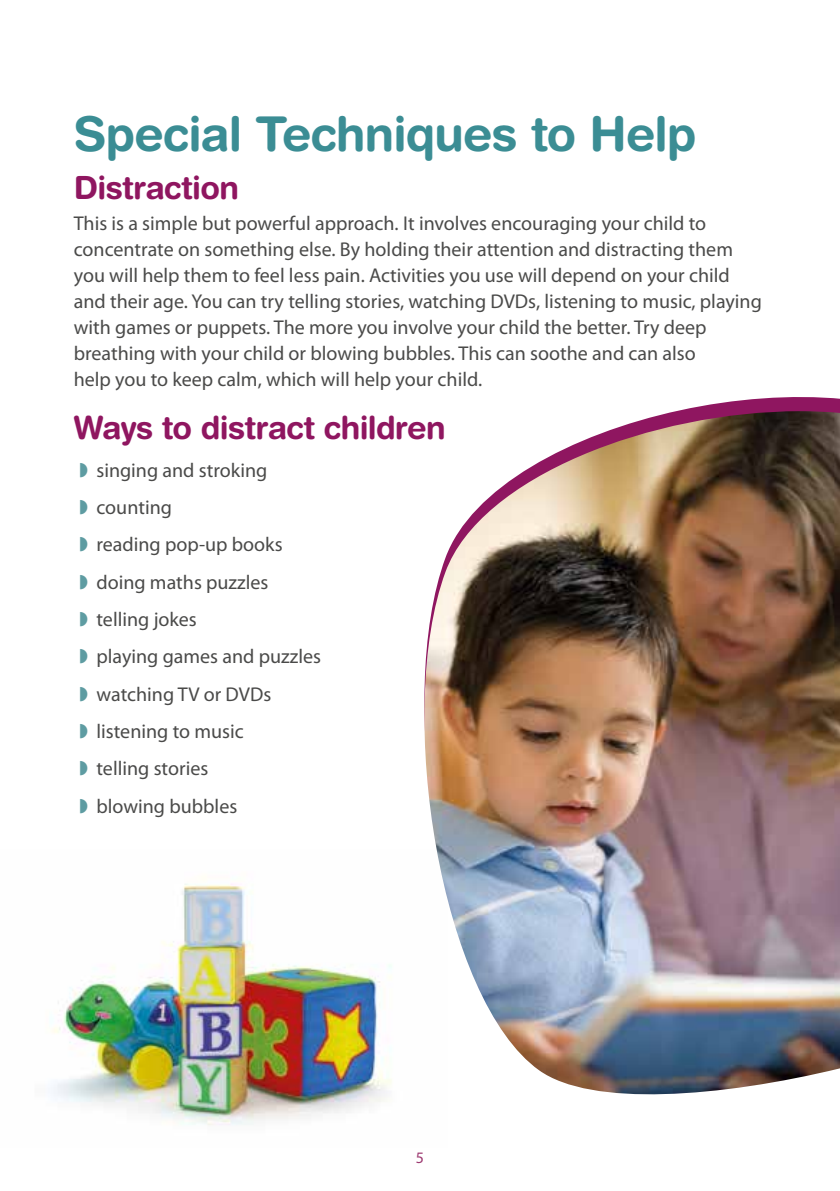
<style>
.page{position:relative;width:840px;height:1191px;background:#fff}
.page>*{position:absolute;margin:0;border:0;box-sizing:border-box;transform-origin:0 0}
.t1{font:700 48px "Helvetica Rounded LT";letter-spacing:-.015em;color:#3b8d94}
.t2{font:700 32px "Helvetica Rounded LT";letter-spacing:-.025em;color:#8f1660}
.t3{font:20px/37.4px "Myriad Pro";color:#4a4a49}
.t4{font:16px "Myriad Pro";color:#9d3a71}
.s1{color:#5e9ca2}
</style>
<div class="page">
<svg style="left:677px;top:397px;width:162px;height:14px;fill:#8f1660"></svg>
<img style="left:51px;top:883px;width:341px;height:243px">
<img style="left:424px;top:411px;width:415px;height:684px">
<h1 class="t1" style="left:74px;top:105px;width:623px">Special Techniques to Help</h1>
<h2 class="t2" style="left:74px;top:168px;width:166px">Distraction</h2>
<p class="t3" style="left:74px;top:210px;width:689px;line-height:26px">This is a simple but powerful approach. It involves encouraging your child to concentrate on something else. By holding their attention and distracting them you will help them to feel less pain. Activities you use will depend on your child and their age. You can try telling stories, watching DVDs, listening to music, playing with games or puppets. The more you involve your child the better. Try deep breathing with your child or blowing bubbles. This can soothe and can also<br>help you to keep calm, which will help your child.</p>
<h2 class="t2" style="left:74px;top:408px;width:373px">Ways to distract children</h2>
<p class="t3" style="left:79px;top:451px;width:243px"><span class="s1">◗</span> singing and stroking<br><span class="s1">◗</span> counting<br><span class="s1">◗</span> reading pop-up books<br><span class="s1">◗</span> doing maths puzzles<br><span class="s1">◗</span> telling jokes<br><span class="s1">◗</span> playing games and puzzles <span class="s1">◗</span> watching TV or DVDs<br><span class="s1">◗</span> listening to music<br><span class="s1">◗</span> telling stories<br><span class="s1">◗</span> blowing bubbles</p>
<p class="t4" style="left:415px;top:1148px;width:10px">5</p>
</div>
